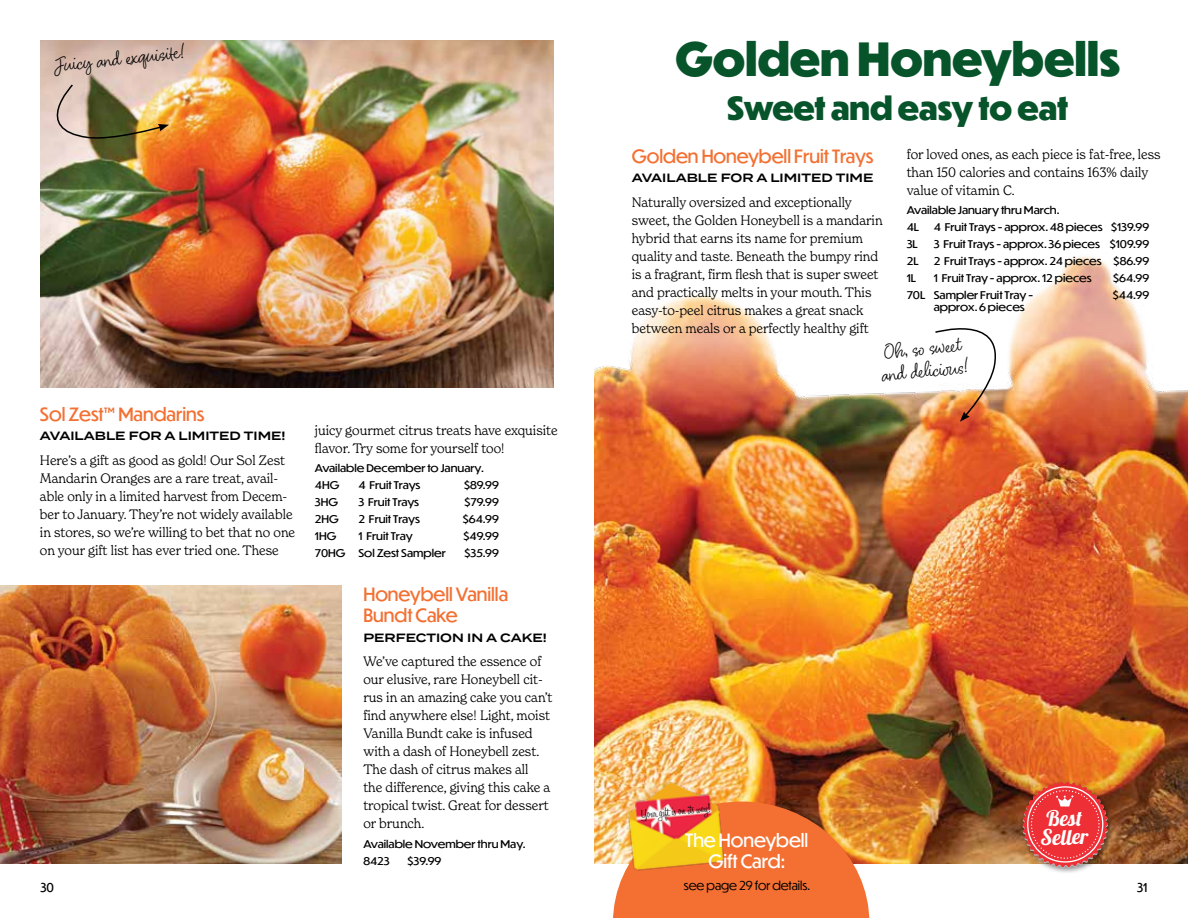
<style>
.page{position:relative;width:1188px;height:918px;background:#fff}
.page>*{position:absolute;margin:0;border:0;box-sizing:border-box;transform-origin:0 0}
.t1{font:800 45px "Dunbar Tall";color:#07542b}
.t2{font:800 31.5px "Dunbar Tall";color:#07542b}
.t3{font:21.3px/18.8px "Lobster";color:#fff}
.t4{font:21px/22.5px "Blithe";color:#000;scale:.95 1}
.t5{font:18px/21px "Dunbar Tall";color:#f37032}
.t6{font:18px/21px "Dunbar Tall";color:#fff;text-align:center}
.t7{font:13.65px "Filmotype Honey";color:#000;scale:1.1 1}
.t8{font:300 13.5px/18px "New Spirit";color:#000;scale:.95 1}
.t9{font:600 12px "Termina";color:#000}
.t10{font:12px "Dunbar Tall";color:#000}
.t11{font:12px "Dunbar Tall";color:#000}
.t12{font:10.5px/17px "Dunbar Tall";color:#000;scale:1.1 1}
</style>
<div class="page">
<img style="left:40px;top:40px;width:514px;height:347px">
<img style="left:594px;top:448px;width:594px;height:416px">
<img style="left:0;top:586px;width:341px;height:278px">
<img style="left:40px;top:84px;width:129px;height:59px">
<div style="left:1020px;top:779px;width:95px;height:96px;background:#000;opacity:.47"></div>
<img style="left:1022px;top:782px;width:86px;height:87px">
<svg style="left:613px;top:802px;width:256px;height:116px"></svg>
<img style="left:594px;top:256px;width:594px;height:192px">
<img style="left:624px;top:777px;width:102px;height:96px">
<img style="left:934px;top:313px;width:69px;height:109px">
<h3 class="t4" style="left:54px;top:55px;width:139px;rotate:-6deg">Juicy and exqu isi te !</h3>
<h1 class="t1" style="left:675px;top:25px;width:446px">Golden Honeybells</h1>
<h2 class="t2" style="left:727px;top:85px;width:343px">Sweet and easy to eat</h2>
<h3 class="t5" style="left:632px;top:145px;width:243px">Golden Honeybell Fruit Trays</h3>
<p class="t9" style="left:632px;top:169px;width:243px">AVAILABLE FOR A LIMITED TIME</p>
<p class="t8" style="left:632px;top:193px;width:266px">Naturally oversized and exceptionally sweet, the Golden Honeybell is a mandarin hybrid that earns its name for premium quality and taste. Beneath the bumpy rind is a fragrant, firm flesh that is super sweet and practically melts in your mouth. This easy-to-peel citrus makes a great snack between meals or a perfectly healthy gift</p>
<p class="t8" style="left:907px;top:145px;width:269px">for loved ones, as each piece is fat-free, less than 150 calories and contains 163% daily value of vitamin C.</p>
<p class="t12" style="left:907px;top:202px;width:140px">Available January thru March.<br>4L</p>
<p class="t12" style="left:934px;top:218px;width:197px">4 Fruit Trays - approx. 48 pieces $139.99</p>
<p class="t12" style="left:907px;top:235px;width:12px">3L</p>
<p class="t12" style="left:934px;top:235px;width:197px">3 Fruit Trays - approx. 36 pieces $109.99</p>
<p class="t12" style="left:907px;top:252px;width:12px">2L</p>
<p class="t12" style="left:934px;top:252px;width:197px">2 Fruit Trays - approx. 24 pieces $86.99</p>
<p class="t12" style="left:907px;top:269px;width:10px">1L</p>
<p class="t12" style="left:934px;top:269px;width:145px">1 Fruit Tray - approx. 12 pieces</p>
<p class="t12" style="left:1113px;top:269px;width:34px">$64.99</p>
<p class="t12" style="left:907px;top:286px;width:116px">70L Sampler Fruit Tray -</p>
<p class="t12" style="left:1113px;top:286px;width:35px">$44.99</p>
<p class="t12" style="left:934px;top:299px;width:84px">approx. 6 pieces</p>
<h3 class="t4" style="left:879px;top:342px;width:93px;rotate:-6deg">Oh, so sweet and de liciou s!</h3>
<h3 class="t5" style="left:40px;top:403px;width:166px">Sol Zest™ Mandarins</h3>
<p class="t9" style="left:40px;top:427px;width:247px">AVAILABLE FOR A LIMITED TIME!</p>
<p class="t8" style="left:40px;top:451px;width:270px">Here’s a gift as good as gold! Our Sol Zest Mandarin Oranges are a rare treat, avail&shy;able only in a limited harvest from Decem&shy;ber to January. They’re not widely available in stores, so we’re willing to bet that no one on your gift list has ever tried one. These</p>
<p class="t8" style="left:315px;top:421px;width:257px">juicy gourmet citrus treats have exquisite flavor. Try some for yourself too!</p>
<p class="t12" style="left:315px;top:460px;width:155px">Available December to January.<br>4HG</p>
<p class="t12" style="left:358px;top:477px;width:58px">4 Fruit Trays</p>
<p class="t12" style="left:464px;top:477px;width:33px">$89.99</p>
<p class="t12" style="left:315px;top:493px;width:23px">3HG</p>
<p class="t12" style="left:358px;top:493px;width:57px">3 Fruit Trays</p>
<p class="t12" style="left:464px;top:493px;width:33px">$79.99</p>
<p class="t12" style="left:315px;top:510px;width:23px">2HG</p>
<p class="t12" style="left:358px;top:510px;width:58px">2 Fruit Trays</p>
<p class="t12" style="left:463px;top:510px;width:34px">$64.99</p>
<p class="t12" style="left:315px;top:527px;width:21px">1HG</p>
<p class="t12" style="left:358px;top:527px;width:51px">1 Fruit Tray</p>
<p class="t12" style="left:464px;top:527px;width:34px">$49.99</p>
<p class="t12" style="left:315px;top:544px;width:121px">70HG Sol Zest Sampler</p>
<p class="t12" style="left:464px;top:544px;width:33px">$35.99</p>
<h3 class="t5" style="left:363px;top:584px;width:146px">Honeybell Vanilla<br>Bundt Cake</h3>
<p class="t9" style="left:363px;top:629px;width:185px">PERFECTION IN A CAKE!</p>
<p class="t8" style="left:363px;top:652px;width:201px">We’ve captured the essence of our elusive, rare Honeybell cit&shy;rus in an amazing cake you can’t find anywhere else! Light, moist<br>Vanilla Bundt cake is infused with a dash of Honeybell zest.<br>The dash of citrus makes all<br>the difference, giving this cake a tropical twist. Great for dessert or brunch.</p>
<p class="t12" style="left:363px;top:835px;width:149px">Available November thru May.<br>8423</p>
<p class="t7" style="left:640px;top:807px;width:65px;rotate:-5deg">Your gift is on its way!</p>
<h3 class="t6" style="left:685px;top:829px;width:125px">The Honeybell<br>Gift Card:</h3>
<p class="t10" style="left:684px;top:877px;width:128px">see page 29 for details.</p>
<h3 class="t3" style="left:1040px;top:811px;width:50px;rotate:-1deg">Best<br>Seller</h3>
<p class="t12" style="left:407px;top:852px;width:32px">$39.99</p>
<p class="t11" style="left:40px;top:878px;width:15px">30</p>
<p class="t11" style="left:1137px;top:879px;width:12px">31</p>
</div>
